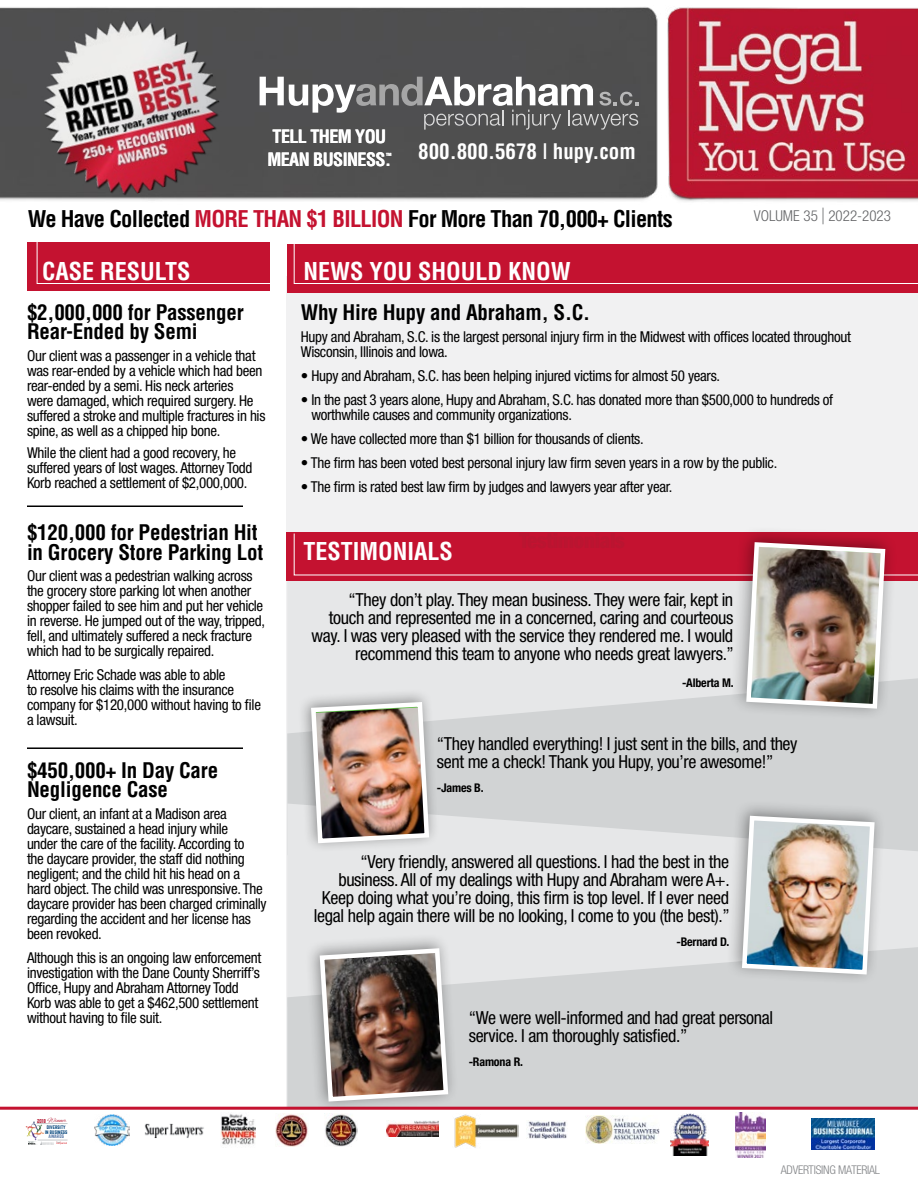
<style>
.page{position:relative;width:918px;height:1188px;background:#fff}
.page>*{position:absolute;margin:0;border:0;box-sizing:border-box;transform-origin:0 0}
.t1{font:700 condensed 24px "Helvetica";color:#fff}
.t2{font:700 condensed 22.5px "Helvetica";letter-spacing:-.03em;color:#000}
.t3{font:700 condensed 21px/19.5px "Helvetica";letter-spacing:-.01em;color:#000}
.t4{font:700 condensed 21px "Helvetica";color:#fff}
.t5{font:condensed 18px/18px "Helvetica Neue";letter-spacing:-.02em;color:#000;text-align:right}
.t6{font:700 condensed 18px/22.5px "Helvetica";letter-spacing:-.03em;color:#fff}
.t7{font:condensed 15px/15px "Helvetica Neue";letter-spacing:-.02em;color:#000}
.t8{font:300 condensed 15px "Helvetica Neue";color:#636466}
.t9{font:700 condensed 12px "Helvetica Neue";letter-spacing:-.015em;color:#000}
.t10{font:300 condensed 12px "Helvetica Neue";letter-spacing:-.02em;color:#808285}
.t11{font:6.75px "Alex Brush";color:#b10d28}
.t12{font:4.5px/4.5px "Norwester";letter-spacing:.025em;color:#00427a;text-align:center}
.t13{font:4.5px "Norwester";letter-spacing:.025em;color:#5576a5}
.t14{font:800 condensed 4.35px "Helvetica Neue";color:#fff}
.s1{color:#c41230}
.s2{font-size:22.5px}
.s3{font-family:"Norwester";font-size:4.8px}
</style>
<div class="page">
<div style="left:286px;top:276px;width:632px;height:834px;background:#f1f1f2"></div>
<svg style="left:287px;top:947px;width:631px;height:160px;background:#d3cacc"></svg>
<div style="left:0;top:7px;width:658px;height:194px;background:#4f4f4f"></div>
<img style="left:667px;top:7px;width:251px;height:195px">
<svg style="left:260px;top:77px;width:379px;height:53px;background:#777778"></svg>
<img style="left:24px;top:7px;width:212px;height:194px">
<div style="left:287px;top:244px;width:631px;height:48px;background:#c41230"></div>
<div style="left:286px;top:532px;width:632px;height:48px;background:#c41230"></div>
<div style="left:27px;top:242px;width:243px;height:49px;background:#c41230"></div>
<svg style="left:36px;top:242px;width:234px;height:42px"></svg>
<svg style="left:293px;top:244px;width:625px;height:40px"></svg>
<hr style="left:0;top:1107px;width:918px;height:3px;background:#c41230">
<img style="left:325px;top:1113px;width:33px;height:33px">
<img style="left:275px;top:1113px;width:33px;height:33px">
<img style="left:145px;top:1123px;width:59px;height:16px">
<img style="left:586px;top:1116px;width:74px;height:27px">
<img style="left:526px;top:1121px;width:41px;height:18px">
<img style="left:386px;top:1120px;width:53px;height:17px">
<img style="left:221px;top:1113px;width:35px;height:32px">
<img style="left:94px;top:1115px;width:35px;height:30px">
<svg style="left:28px;top:1141px;width:39px;height:3px"></svg>
<hr style="left:37px;top:1123px;width:31px;height:1px;background:#c7c8ca">
<hr style="left:38px;top:1140px;width:30px;height:1px;background:#c7c8ca">
<svg style="left:31px;top:1121px;width:4px;height:6px"></svg>
<img style="left:811px;top:1118px;width:64px;height:32px">
<img style="left:454px;top:1114px;width:64px;height:34px">
<img style="left:736px;top:1112px;width:30px;height:45px">
<hr style="left:27px;top:506px;width:216px;height:1px;background:#000">
<hr style="left:27px;top:747px;width:216px;height:2px;background:#000">
<div style="left:729px;top:526px;width:168px;height:195px;background:#000;opacity:.4"></div>
<div style="left:304px;top:933px;width:155px;height:179px;background:#000;opacity:.4"></div>
<svg style="left:293px;top:533px;width:625px;height:571px"></svg>
<img style="left:671px;top:1114px;width:38px;height:41px">
<p class="t6" style="left:267px;top:126px;width:125px">TELL THEM YOU<br>MEAN BUSINESS.</p>
<p class="t14" style="left:386px;top:152px;width:7px">TM</p>
<h3 class="t4" style="left:418px;top:138px;width:219px">800.800.5678 | hupy.com</h3>
<h2 class="t2" style="left:28px;top:206px;width:647px">We Have Collected <span class="s1">MORE THAN $1 BILLION</span> For More Than 70,000+ Clients</h2>
<h1 class="t1" style="left:42px;top:257px;width:150px">CASE RESULTS</h1>
<h1 class="t1" style="left:303px;top:257px;width:269px">NEWS YOU SHOULD KNOW</h1>
<p class="t8" style="left:754px;top:208px;width:139px">VOLUME 35 <span class="s2">|</span> 2022-2023</p>
<h3 class="t3" style="left:27px;top:302px;width:218px">$2,000,000 for Passenger<br>Rear-Ended by Semi</h3>
<p class="t7" style="left:27px;top:348px;width:240px">Our client was a passenger in a vehicle that was rear-ended by a vehicle which had been rear-ended by a semi. His neck arteries<br>were damaged, which required surgery. He suffered a stroke and multiple fractures in his spine, as well as a chipped hip bone.</p>
<p class="t7" style="left:27px;top:445px;width:227px">While the client had a good recovery, he suffered years of lost wages. Attorney Todd<br>Korb reached a settlement of $2,000,000.</p>
<h3 class="t3" style="left:27px;top:523px;width:238px">$120,000 for Pedestrian Hit in Grocery Store Parking Lot</h3>
<p class="t7" style="left:27px;top:569px;width:240px">Our client was a pedestrian walking across the grocery store parking lot when another shopper failed to see him and put her vehicle in reverse. He jumped out of the way, tripped, fell, and ultimately suffered a neck fracture which had to be surgically repaired.</p>
<p class="t7" style="left:27px;top:668px;width:236px">Attorney Eric Schade was able to able<br>to resolve his claims with the insurance company for $120,000 without having to file a lawsuit.</p>
<h3 class="t3" style="left:27px;top:760px;width:193px">$450,000+ In Day Care<br>Negligence Case</h3>
<p class="t7" style="left:27px;top:806px;width:241px">Our client, an infant at a Madison area daycare, sustained a head injury while<br>under the care of the facility. According to<br>the daycare provider, the staff did nothing negligent; and the child hit his head on a hard object. The child was unresponsive. The daycare provider has been charged criminally regarding the accident and her license has been revoked.</p>
<p class="t7" style="left:27px;top:950px;width:236px">Although this is an ongoing law enforcement investigation with the Dane County Sherriff’s Office, Hupy and Abraham Attorney Todd Korb was able to get a $462,500 settlement without having to file suit.</p>
<p class="t11" style="left:37px;top:1117px;width:31px"><span class="s3">2018</span> Winner</p>
<p class="t12" style="left:45px;top:1125px;width:24px">DIVERSITY<br>IN BUSINESS</p>
<p class="t13" style="left:49px;top:1134px;width:17px">AWARDS</p>
<h3 class="t3" style="left:301px;top:302px;width:291px">Why Hire Hupy and Abraham, S.C.</h3>
<p class="t7" style="left:301px;top:329px;width:552px">Hupy and Abraham, S.C. is the largest personal injury firm in the Midwest with offices located throughout<br>Wisconsin, Illinois and Iowa.</p>
<p class="t7" style="left:301px;top:368px;width:421px">• Hupy and Abraham, S.C. has been helping injured victims for almost 50 years.</p>
<p class="t7" style="left:311px;top:392px;width:523px;text-indent:-10px">• In the past 3 years alone, Hupy and Abraham, S.C. has donated more than $500,000 to hundreds of worthwhile causes and community organizations.</p>
<p class="t7" style="left:301px;top:431px;width:344px">• We have collected more than $1 billion for thousands of clients.</p>
<p class="t7" style="left:301px;top:455px;width:478px">• The firm has been voted best personal injury law firm seven years in a row by the public.</p>
<p class="t7" style="left:301px;top:479px;width:373px">• The firm is rated best law firm by judges and lawyers year after year.</p>
<h1 class="t1" style="left:303px;top:536px;width:151px">TESTIMONIALS</h1>
<p class="t5" style="left:312px;top:591px;width:424px">“They don’t play. They mean business. They were fair, kept in touch and represented me in a concerned, caring and courteous way. I was very pleased with the service they rendered me. I would recommend this team to anyone who needs great lawyers.”</p>
<p class="t9" style="left:682px;top:675px;width:53px">-Alberta M.</p>
<p class="t5" style="left:437px;top:734px;width:362px;text-align:left">“They handled everything! I just sent in the bills, and they sent me a check! Thank you Hupy, you’re awesome!”</p>
<p class="t9" style="left:437px;top:780px;width:48px">-James B.</p>
<p class="t5" style="left:314px;top:853px;width:417px">“Very friendly, answered all questions. I had the best in the business. All of my dealings with Hupy and Abraham were A+.<br>Keep doing what you’re doing, this firm is top level. If I ever need legal help again there will be no looking, I come to you (the best).”</p>
<p class="t9" style="left:676px;top:935px;width:54px">-Bernard D.</p>
<p class="t5" style="left:469px;top:1009px;width:306px;text-align:left">“We were well-informed and had great personal service. I am thoroughly satisfied.”</p>
<p class="t9" style="left:469px;top:1054px;width:56px">-Ramona R.</p>
<p class="t10" style="left:781px;top:1163px;width:101px">ADVERTISING MATERIAL</p>
</div>
